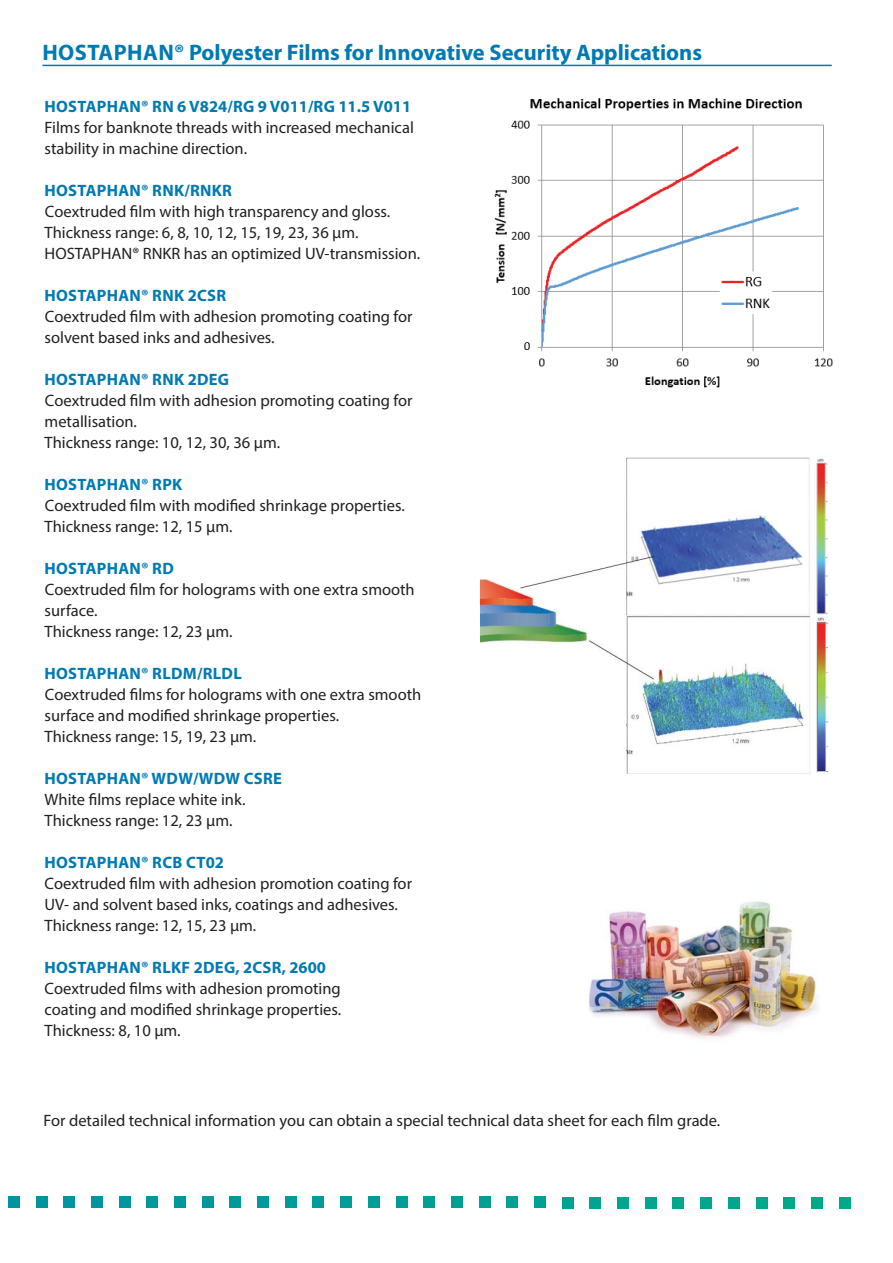
<style>
.page{position:relative;width:893px;height:1263px;background:#fff}
.page>*{position:absolute;margin:0;border:0;box-sizing:border-box;transform-origin:0 0}
.t1{font:700 22.5px "Myriad Pro";color:#007ab2}
.t2{font:16.5px/21px "Myriad Pro";color:#231f20}
.t3{font:700 16.5px "Myriad Pro";letter-spacing:.02em;color:#007ab2}
</style>
<div class="page">
<hr style="left:43px;top:65px;width:789px;height:1px;background:#007ab2">
<div style="left:8px;top:1197px;width:11px;height:11px;background:#0093a1"></div>
<div style="left:36px;top:1197px;width:11px;height:11px;background:#0094a0"></div>
<div style="left:64px;top:1197px;width:11px;height:11px;background:#0095a0"></div>
<div style="left:91px;top:1197px;width:11px;height:11px;background:#00959f"></div>
<div style="left:119px;top:1197px;width:11px;height:11px;background:#00969e"></div>
<div style="left:147px;top:1197px;width:11px;height:11px;background:#00979d"></div>
<div style="left:174px;top:1197px;width:12px;height:11px;background:#00979c"></div>
<div style="left:202px;top:1197px;width:11px;height:11px;background:#00989b"></div>
<div style="left:230px;top:1197px;width:11px;height:11px;background:#00999b"></div>
<div style="left:258px;top:1197px;width:11px;height:11px;background:#009a9a"></div>
<div style="left:285px;top:1197px;width:11px;height:11px;background:#009b99"></div>
<div style="left:313px;top:1197px;width:11px;height:11px;background:#009b98"></div>
<div style="left:341px;top:1197px;width:11px;height:11px;background:#009c97"></div>
<div style="left:368px;top:1197px;width:11px;height:11px;background:#009d97"></div>
<div style="left:396px;top:1197px;width:11px;height:11px;background:#009d96"></div>
<div style="left:424px;top:1197px;width:11px;height:11px;background:#009e95"></div>
<div style="left:451px;top:1197px;width:11px;height:11px;background:#009f94"></div>
<div style="left:479px;top:1197px;width:11px;height:11px;background:#009f93"></div>
<div style="left:507px;top:1197px;width:11px;height:11px;background:#00a092"></div>
<div style="left:534px;top:1197px;width:11px;height:11px;background:#00a191"></div>
<div style="left:562px;top:1197px;width:11px;height:11px;background:#00a291"></div>
<div style="left:590px;top:1197px;width:11px;height:11px;background:#00a491"></div>
<div style="left:617px;top:1197px;width:12px;height:11px;background:#00a48f"></div>
<div style="left:645px;top:1197px;width:11px;height:11px;background:#00a58f"></div>
<div style="left:673px;top:1197px;width:11px;height:11px;background:#00a68e"></div>
<div style="left:701px;top:1197px;width:11px;height:11px;background:#00a68d"></div>
<div style="left:728px;top:1197px;width:11px;height:11px;background:#00a78c"></div>
<div style="left:756px;top:1197px;width:11px;height:11px;background:#00a88b"></div>
<div style="left:784px;top:1197px;width:11px;height:11px;background:#00a88a"></div>
<div style="left:811px;top:1197px;width:11px;height:11px;background:#00aa89"></div>
<div style="left:839px;top:1197px;width:11px;height:11px;background:#0a8"></div>
<img style="left:588px;top:901px;width:230px;height:138px">
<img style="left:480px;top:457px;width:349px;height:319px">
<img style="left:494px;top:98px;width:339px;height:290px">
<h1 class="t1" style="left:43px;top:44px;width:661px">HOSTAPHAN® Polyester Films for Innovative Security Applications</h1>
<p class="t3" style="left:45px;top:101px;width:368px">HOSTAPHAN® RN 6 V824/RG 9 V011/RG 11.5 V011</p>
<p class="t2" style="left:45px;top:119px;width:371px">Films for banknote threads with increased mechanical stability in machine direction.</p>
<p class="t3" style="left:45px;top:185px;width:189px">HOSTAPHAN® RNK/RNKR</p>
<p class="t2" style="left:45px;top:202px;width:377px">Coextruded film with high transparency and gloss.<br>Thickness range: 6, 8, 10, 12, 15, 19, 23, 36 μm.<br>HOSTAPHAN® RNKR has an optimized UV-transmission.</p>
<p class="t3" style="left:45px;top:290px;width:183px">HOSTAPHAN® RNK 2CSR</p>
<p class="t2" style="left:45px;top:307px;width:369px">Coextruded film with adhesion promoting coating for solvent based inks and adhesives.</p>
<p class="t3" style="left:45px;top:374px;width:186px">HOSTAPHAN® RNK 2DEG</p>
<p class="t2" style="left:45px;top:391px;width:369px">Coextruded film with adhesion promoting coating for metallisation.<br>Thickness range: 10, 12, 30, 36 μm.</p>
<p class="t3" style="left:45px;top:479px;width:139px">HOSTAPHAN® RPK</p>
<p class="t2" style="left:45px;top:496px;width:362px">Coextruded film with modified shrinkage properties.<br>Thickness range: 12, 15 μm.</p>
<p class="t3" style="left:45px;top:562px;width:131px">HOSTAPHAN® RD</p>
<p class="t2" style="left:45px;top:580px;width:372px">Coextruded film for holograms with one extra smooth surface.<br>Thickness range: 12, 23 μm.</p>
<p class="t3" style="left:45px;top:667px;width:199px">HOSTAPHAN® RLDM/RLDL</p>
<p class="t2" style="left:45px;top:685px;width:378px">Coextruded films for holograms with one extra smooth surface and modified shrinkage properties.<br>Thickness range: 15, 19, 23 μm.</p>
<p class="t3" style="left:45px;top:772px;width:239px">HOSTAPHAN® WDW/WDW CSRE</p>
<p class="t2" style="left:45px;top:790px;width:202px">White films replace white ink.<br>Thickness range: 12, 23 μm.</p>
<p class="t3" style="left:45px;top:856px;width:181px">HOSTAPHAN® RCB CT02</p>
<p class="t2" style="left:45px;top:874px;width:369px">Coextruded film with adhesion promotion coating for<br>UV- and solvent based inks, coatings and adhesives.<br>Thickness range: 12, 15, 23 μm.</p>
<p class="t3" style="left:45px;top:961px;width:283px">HOSTAPHAN® RLKF 2DEG, 2CSR, 2600</p>
<p class="t2" style="left:45px;top:979px;width:298px;text-align:justify">Coextruded films with adhesion promoting coating and modified shrinkage properties.<br>Thickness: 8, 10 μm.</p>
<p class="t2" style="left:44px;top:1111px;width:678px">For detailed technical information you can obtain a special technical data sheet for each film grade.</p>
</div>
